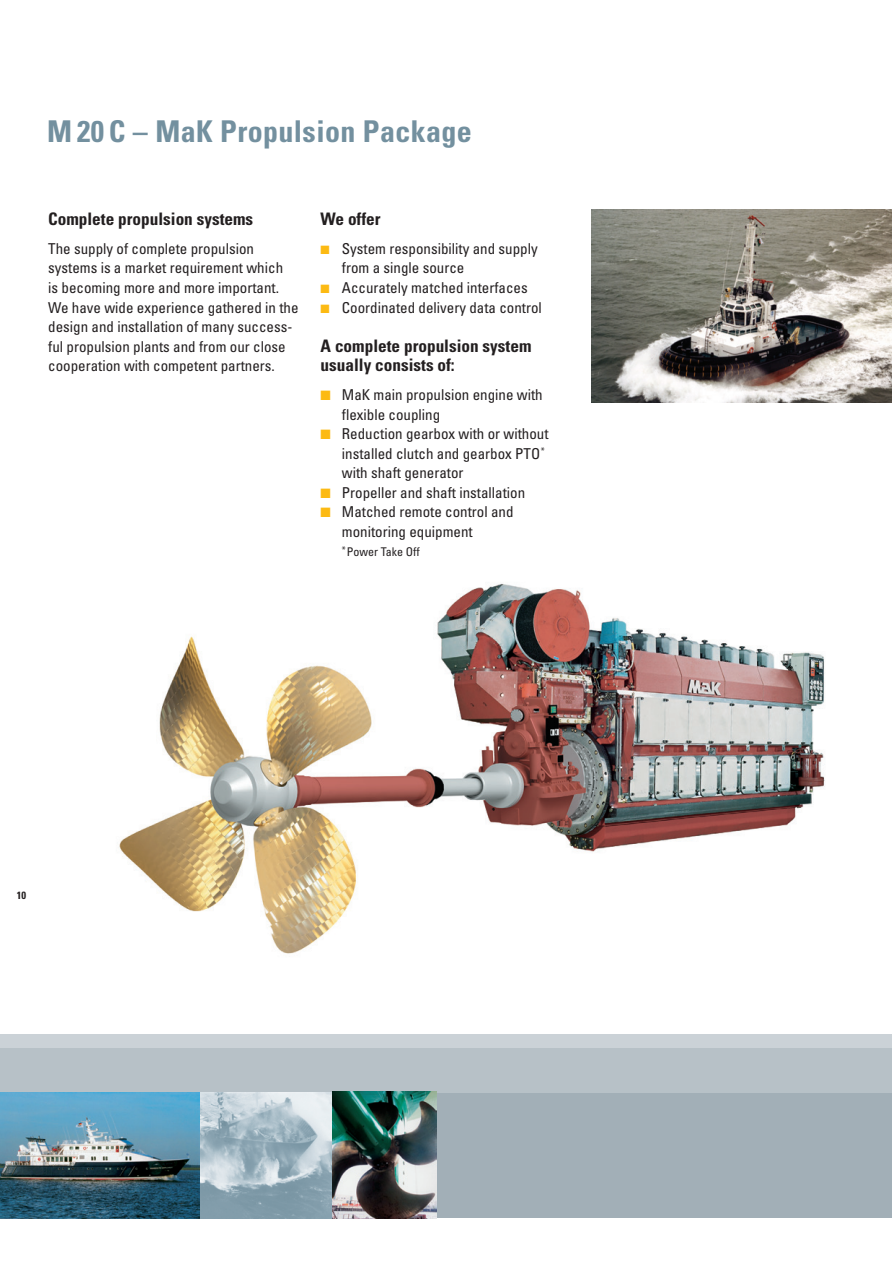
<style>
.page{position:relative;width:892px;height:1265px;background:#fff}
.page>*{position:absolute;margin:0;border:0;box-sizing:border-box;transform-origin:0 0}
.t1{font:700 condensed 30px "Univers";letter-spacing:.015em;color:#73909f}
.t2{font:700 condensed 17.25px/19.5px "Univers";color:#231f20}
.t3{font:condensed 15px/19.5px "Univers";color:#231f20}
.t4{font:condensed 12px "Univers";color:#231f20}
.t5{font:700 condensed 10.5px "Univers";color:#231f20}
.s1{color:#fcba13}
</style>
<div class="page">
<img style="left:119px;top:583px;width:706px;height:371px">
<img style="left:591px;top:210px;width:301px;height:192px">
<div style="left:0;top:1034px;width:892px;height:17px;background:#cbd2d7"></div>
<div style="left:0;top:1050px;width:892px;height:167px;background:#a2afb7"></div>
<div style="left:0;top:1047px;width:892px;height:45px;background:#b7c1c7"></div>
<img style="left:199px;top:1092px;width:177px;height:126px">
<img style="left:0;top:1092px;width:199px;height:126px">
<img style="left:332px;top:1091px;width:104px;height:126px">
<h1 class="t1" style="left:47px;top:121px;width:426px">M 20 C – MaK Propulsion Package</h1>
<p class="t2" style="left:48px;top:210px;width:207px">Complete propulsion systems</p>
<p class="t3" style="left:48px;top:240px;width:252px">The supply of complete propulsion systems is a market requirement which<br>is becoming more and more important.<br>We have wide experience gathered in the design and installation of many success&shy;ful propulsion plants and from our close cooperation with competent partners.</p>
<p class="t2" style="left:321px;top:210px;width:61px">We offer</p>
<p class="t3" style="left:342px;top:240px;width:197px;text-indent:-21px"><span class="s1">■</span> System responsibility and supply from a single source</p>
<p class="t3" style="left:321px;top:279px;width:209px"><span class="s1">■</span> Accurately matched interfaces</p>
<p class="t3" style="left:321px;top:299px;width:223px"><span class="s1">■</span> Coordinated delivery data control</p>
<p class="t2" style="left:321px;top:337px;width:212px">A complete propulsion system usually consists of:</p>
<p class="t3" style="left:342px;top:386px;width:202px;text-indent:-21px"><span class="s1">■</span> MaK main propulsion engine with flexible coupling</p>
<p class="t3" style="left:342px;top:425px;width:208px;text-indent:-21px"><span class="s1">■</span> Reduction gearbox with or without installed clutch and gearbox PTO<sup>* </sup>with shaft generator</p>
<p class="t3" style="left:321px;top:484px;width:206px"><span class="s1">■</span> Propeller and shaft installation</p>
<p class="t3" style="left:342px;top:503px;width:173px;text-indent:-21px"><span class="s1">■</span> Matched remote control and monitoring equipment</p>
<p class="t4" style="left:342px;top:547px;width:79px"><sup>*</sup>Power Take Off</p>
<p class="t5" style="left:17px;top:891px;width:11px">10</p>
</div>
